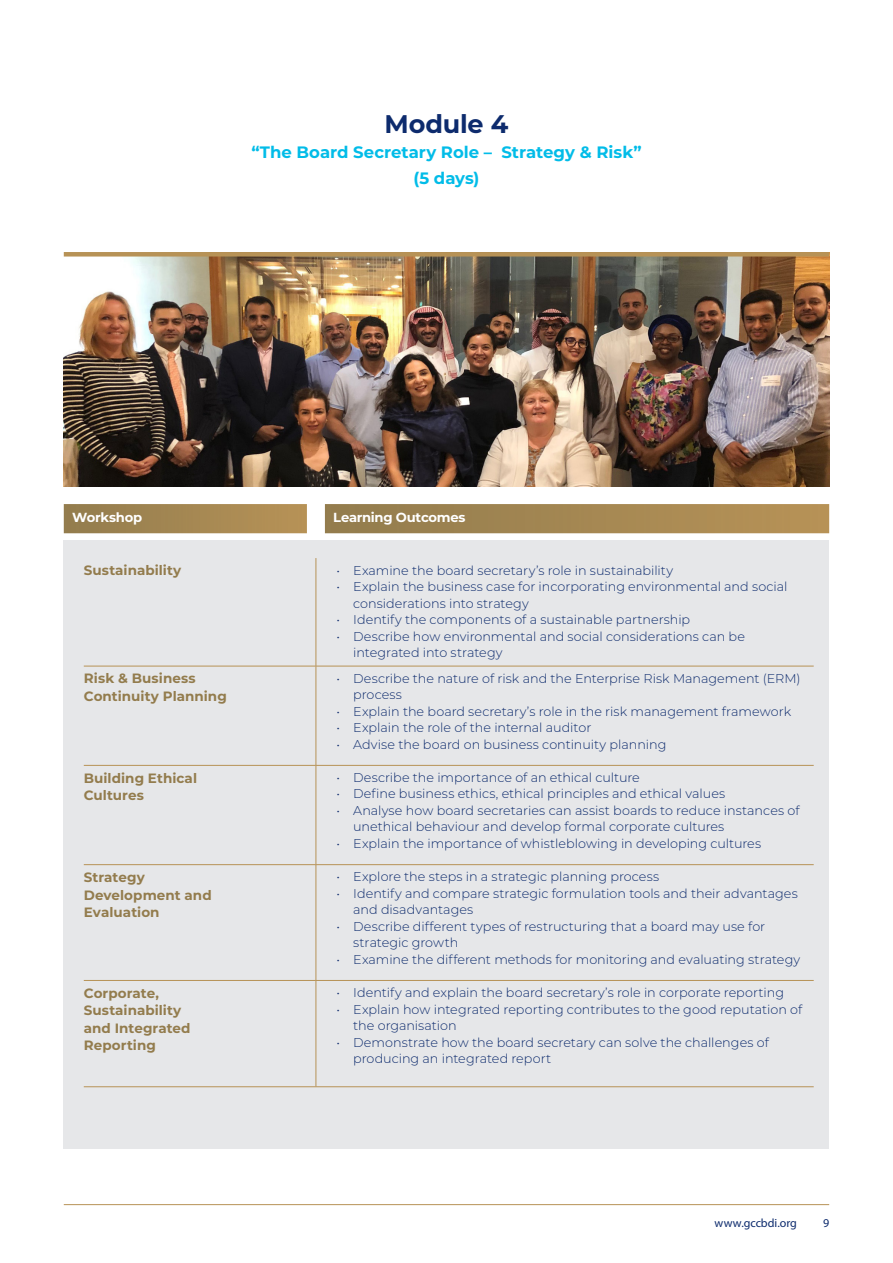
<style>
.page{position:relative;width:893px;height:1263px;background:#fff}
.page>*{position:absolute;margin:0;border:0;box-sizing:border-box;transform-origin:0 0}
.WorkshopNumber{font:700 25.5px "Montserrat";letter-spacing:-.005em;color:#0d2b6d}
.WorkshopTitle{font:700 16.5px "Montserrat";color:#02bce8}
.WorkshopName{font:700 13.5px/17.5px "Montserrat";letter-spacing:.005em;color:#937c4d}
.GoldBarHead{font:700 13.2px "Montserrat";letter-spacing:-.02em;color:#fff}
.t1{font:300 12.75px/16.5px "Montserrat";color:#0d2b6d}
.t2{font:12px "Myriad Pro";color:#0d2b6d}
</style>
<div class="page">
<div style="left:64px;top:540px;width:765px;height:608px;background:#e6e7e9"></div>
<div style="left:64px;top:504px;width:243px;height:29px;background:linear-gradient(to right,#927c4d,#b79257)"></div>
<div style="left:325px;top:504px;width:504px;height:29px;background:linear-gradient(to right,#927c4d,#b79257)"></div>
<img style="left:64px;top:257px;width:765px;height:229px">
<div style="left:64px;top:252px;width:765px;height:5px;background:#b79256"></div>
<hr style="left:316px;top:558px;width:1px;height:108px;background:#b79256">
<hr style="left:316px;top:666px;width:1px;height:99px;background:#b79256">
<hr style="left:316px;top:765px;width:1px;height:99px;background:#b79256">
<hr style="left:316px;top:865px;width:1px;height:115px;background:#b79256">
<hr style="left:316px;top:981px;width:1px;height:105px;background:#b79256">
<hr style="left:84px;top:1086px;width:232px;height:1px;background:#b79256">
<hr style="left:316px;top:1086px;width:498px;height:1px;background:#b79256">
<hr style="left:84px;top:666px;width:232px;height:1px;background:#b79256">
<hr style="left:316px;top:666px;width:498px;height:1px;background:#b79256">
<hr style="left:84px;top:765px;width:232px;height:1px;background:#b79256">
<hr style="left:316px;top:765px;width:498px;height:1px;background:#b79256">
<hr style="left:84px;top:864px;width:232px;height:1px;background:#b79256">
<hr style="left:316px;top:864px;width:498px;height:1px;background:#b79256">
<hr style="left:84px;top:980px;width:232px;height:1px;background:#b79256">
<hr style="left:316px;top:980px;width:498px;height:1px;background:#b79256">
<hr style="left:64px;top:1204px;width:765px;height:1px;background:#b79256">
<p class="WorkshopNumber" style="left:384px;top:105px;width:125px">Module 4</p>
<p class="WorkshopTitle" style="left:251px;top:140px;width:392px">“The Board Secretary Role – Strategy &amp; Risk”</p>
<p class="WorkshopTitle" style="left:414px;top:166px;width:67px">(5 days)</p>
<p class="GoldBarHead" style="left:72px;top:508px;width:72px">Workshop</p>
<p class="GoldBarHead" style="left:333px;top:508px;width:134px">Learning Outcomes</p>
<p class="WorkshopName" style="left:84px;top:561px;width:99px">Sustainability</p>
<p class="t1" style="left:337px;top:561px;width:338px">• Examine the board secretary’s role in sustainability</p>
<p class="t1" style="left:353px;top:578px;width:436px;text-indent:-17px">• Explain the business case for incorporating environmental and social considerations into strategy</p>
<p class="t1" style="left:337px;top:611px;width:355px">• Identify the components of a sustainable partnership</p>
<p class="t1" style="left:353px;top:627px;width:393px;text-indent:-17px">• Describe how environmental and social considerations can be integrated into strategy</p>
<p class="WorkshopName" style="left:84px;top:669px;width:145px">Risk &amp; Business<br>Continuity Planning</p>
<p class="t1" style="left:353px;top:669px;width:449px;text-indent:-17px">• Describe the nature of risk and the Enterprise Risk Management (ERM) process</p>
<p class="t1" style="left:337px;top:702px;width:456px">• Explain the board secretary’s role in the risk management framework</p>
<p class="t1" style="left:337px;top:719px;width:256px">• Explain the role of the internal auditor</p>
<p class="t1" style="left:337px;top:735px;width:331px">• Advise the board on business continuity planning</p>
<p class="WorkshopName" style="left:84px;top:768px;width:115px">Building Ethical<br>Cultures</p>
<p class="t1" style="left:337px;top:769px;width:305px">• Describe the importance of an ethical culture</p>
<p class="t1" style="left:337px;top:785px;width:390px">• Define business ethics, ethical principles and ethical values</p>
<p class="t1" style="left:353px;top:802px;width:448px;text-indent:-17px">• Analyse how board secretaries can assist boards to reduce instances of unethical behaviour and develop formal corporate cultures</p>
<p class="t1" style="left:337px;top:835px;width:426px">• Explain the importance of whistleblowing in developing cultures</p>
<p class="WorkshopName" style="left:84px;top:868px;width:129px">Strategy<br>Development and<br>Evaluation</p>
<p class="t1" style="left:337px;top:868px;width:324px">• Explore the steps in a strategic planning process</p>
<p class="t1" style="left:353px;top:884px;width:446px;text-indent:-17px">• Identify and compare strategic formulation tools and their advantages and disadvantages</p>
<p class="t1" style="left:353px;top:917px;width:414px;text-indent:-17px">• Describe different types of restructuring that a board may use for strategic growth</p>
<p class="t1" style="left:337px;top:950px;width:465px">• Examine the different methods for monitoring and evaluating strategy</p>
<p class="WorkshopName" style="left:84px;top:983px;width:108px">Corporate,<br>Sustainability and Integrated<br>Reporting</p>
<p class="t1" style="left:337px;top:984px;width:449px">• Identify and explain the board secretary’s role in corporate reporting</p>
<p class="t1" style="left:353px;top:1000px;width:451px;text-indent:-17px">• Explain how integrated reporting contributes to the good reputation of the organisation</p>
<p class="t1" style="left:353px;top:1033px;width:417px;text-indent:-17px">• Demonstrate how the board secretary can solve the challenges of producing an integrated report</p>
<p class="t2" style="left:715px;top:1215px;width:84px">www.gccbdi.org</p>
<p class="t2" style="left:823px;top:1215px;width:8px">9</p>
</div>
